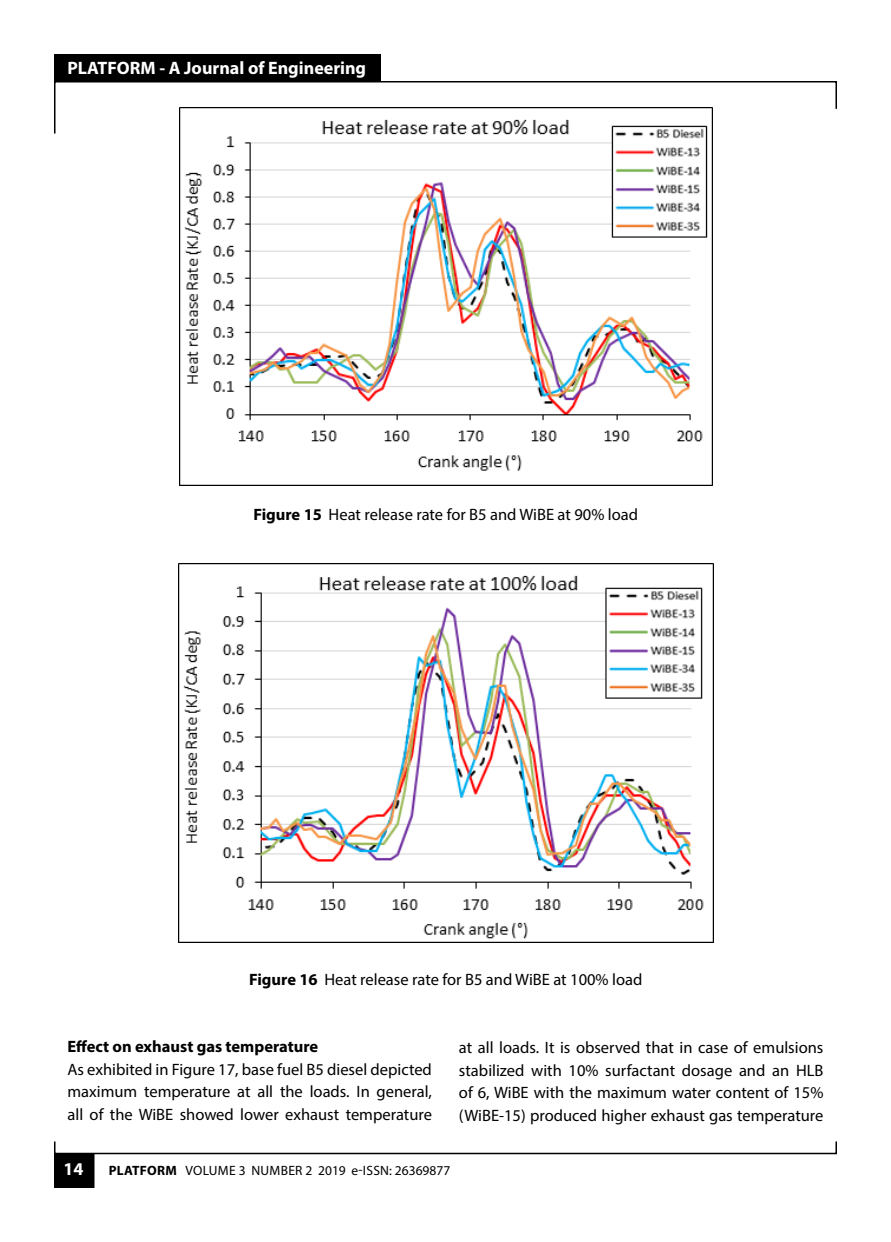
<style>
.page{position:relative;width:891px;height:1242px;background:#fff}
.page>*{position:absolute;margin:0;border:0;box-sizing:border-box;transform-origin:0 0}
.t1{font:700 18px "Myriad Pro";color:#fff}
.t2{font:16.5px/22.5px "Myriad Pro";color:#000;text-align:justify}
.t3{font:700 16.5px "Myriad Pro";color:#000}
.t4{font:13.5px "Myriad Pro";letter-spacing:.02em;color:#000}
.s1{font-weight:700}
</style>
<div class="page">
<div style="left:55px;top:1148px;width:39px;height:39px;background:#000"></div>
<div style="left:54px;top:1148px;width:40px;height:40px;border:2px solid #000"></div>
<div style="left:55px;top:1142px;width:781px;height:12px;background:#fff"></div>
<div style="left:54px;top:1141px;width:783px;height:13px;border:2px solid #000"></div>
<svg style="left:54px;top:80px;width:783px;height:55px"></svg>
<div style="left:54px;top:54px;width:326px;height:27px;background:#000"></div>
<img style="left:179px;top:107px;width:533px;height:379px">
<img style="left:178px;top:563px;width:535px;height:379px">
<p class="t1" style="left:68px;top:56px;width:300px">PLATFORM - A Journal of Engineering</p>
<p class="t2" style="left:253px;top:503px;width:386px"><span class="s1">Figure 15</span> Heat release rate for B5 and WiBE at 90% load</p>
<p class="t2" style="left:249px;top:968px;width:395px"><span class="s1">Figure 16</span> Heat release rate for B5 and WiBE at 100% load</p>
<p class="t3" style="left:68px;top:1036px;width:252px">Effect on exhaust gas temperature</p>
<p class="t2" style="left:68px;top:1058px;width:366px">As exhibited in Figure 17, base fuel B5 diesel depicted maximum temperature at all the loads. In general, all of the WiBE showed lower exhaust temperature</p>
<p class="t2" style="left:459px;top:1036px;width:366px">at all loads. It is observed that in case of emulsions stabilized with 10% surfactant dosage and an HLB of 6, WiBE with the maximum water content of 15% (WiBE-15) produced higher exhaust gas temperature</p>
<p class="t1" style="left:63px;top:1157px;width:21px">14</p>
<p class="t4" style="left:109px;top:1163px;width:343px"><span class="s1">PLATFORM</span> VOLUME 3 NUMBER 2 2019 e-ISSN: 26369877</p>
</div>
